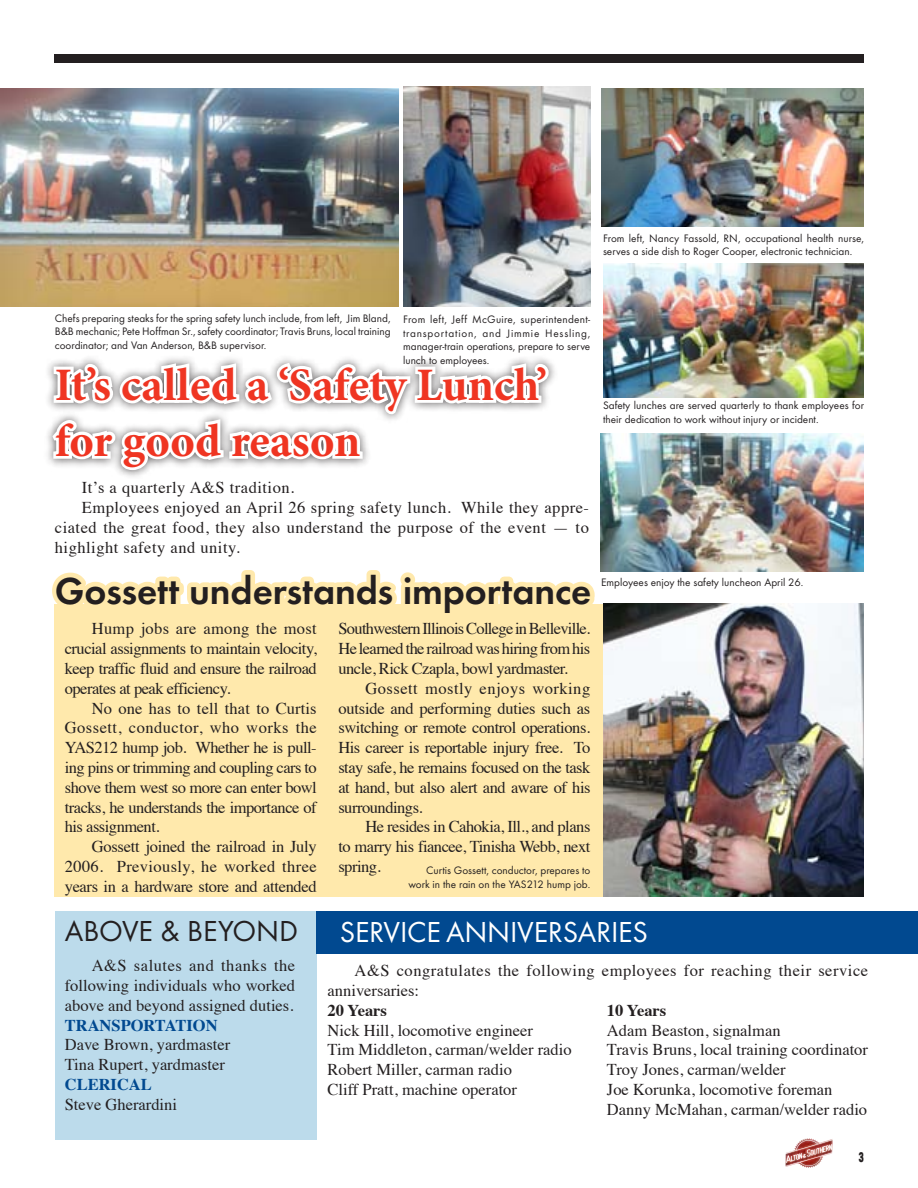
<style>
.page{position:relative;width:918px;height:1188px;background:#fff}
.page>*{position:absolute;margin:0;border:0;box-sizing:border-box;transform-origin:0 0}
.t1{font:700 46.5px/55.9px "Minion Pro";color:#ef3522}
.t2{font:700 39px "Function";letter-spacing:-.005em;color:#231f20}
.t3{font:30px "Function";color:#fff}
.t4{font:30px "Function";color:#231f20}
.t5{font:16.5px/19.8px "Times";color:#231f20;text-align:justify}
.t6{font:16.5px/19.8px "Times";letter-spacing:.03em;color:#231f20}
.t7{font:700 16.5px "Times";color:#014990}
.t8{font:700 16.5px "Times";color:#231f20}
.t9{font:700 13.5px "Eng Gothic";color:#231f20}
.t10{font:11.25px/13.5px "Function";color:#231f20}
</style>
<div class="page">
<img style="left:786px;top:1138px;width:24px;height:15px">
<div style="left:54px;top:54px;width:810px;height:9px;background:#231f20"></div>
<div style="left:55px;top:604px;width:809px;height:292px;background:#ffe9ac"></div>
<div style="left:55px;top:912px;width:262px;height:228px;background:#bcdbeb"></div>
<img style="left:601px;top:89px;width:263px;height:138px">
<img style="left:601px;top:433px;width:263px;height:139px">
<img style="left:603px;top:263px;width:261px;height:135px">
<img style="left:403px;top:87px;width:187px;height:220px">
<img style="left:0;top:89px;width:399px;height:218px">
<svg style="left:49px;top:359px;width:503px;height:114px"></svg>
<div style="left:317px;top:912px;width:601px;height:42px;background:#014990"></div>
<img style="left:603px;top:604px;width:261px;height:292px">
<svg style="left:52px;top:566px;width:551px;height:58px"></svg>
<p class="t10" style="left:603px;top:231px;width:263px">From left, Nancy Fassold, RN, occupational health nurse, serves a side dish to Roger Cooper, electronic technician.</p>
<p class="t10" style="left:55px;top:311px;width:337px;text-align:justify">Chefs preparing steaks for the spring safety lunch include, from left, Jim Bland, B&amp;B mechanic; Pete Hoffman Sr., safety coordinator; Travis Bruns, local training coordinator; and Van Anderson, B&amp;B supervisor.</p>
<h1 class="t1" style="left:55px;top:356px;width:494px">It’s called a ‘Safety Lunch’ for good reason</h1>
<p class="t10" style="left:403px;top:313px;width:189px;text-align:justify">From left, Jeff McGuire, superintendent&shy;transportation, and Jimmie Hessling, manager-train operations, prepare to serve lunch to employees.</p>
<p class="t6" style="left:82px;top:477px;width:214px">It’s a quarterly A&amp;S tradition.</p>
<p class="t6" style="left:82px;top:496px;width:509px">Employees enjoyed an April 26 spring safety lunch. While they appre-</p>
<p class="t6" style="left:55px;top:516px;width:536px">ciated the great food, they also understand the purpose of the event — to</p>
<p class="t6" style="left:55px;top:536px;width:187px">highlight safety and unity.</p>
<h2 class="t2" style="left:55px;top:568px;width:538px">Gossett understands importance</h2>
<p class="t5" style="left:65px;top:618px;width:254px;text-indent:27px">Hump jobs are among the most crucial assignments to maintain velocity, keep traffic fluid and ensure the railroad operates at peak efficiency.</p>
<p class="t5" style="left:65px;top:697px;width:254px;text-indent:27px">No one has to tell that to Curtis Gossett, conductor, who works the YAS212 hump job. Whether he is pull&shy;ing pins or trimming and coupling cars to shove them west so more can enter bowl tracks, he understands the importance of his assignment.</p>
<p class="t5" style="left:65px;top:835px;width:254px;text-indent:27px">Gossett joined the railroad in July 2006. Previously, he worked three years in a hardware store and attended</p>
<p class="t5" style="left:338px;top:618px;width:253px">Southwestern Illinois College in Belleville.<br>He learned the railroad was hiring from his uncle, Rick Czapla, bowl yardmaster.</p>
<p class="t5" style="left:338px;top:677px;width:254px;text-indent:27px">Gossett mostly enjoys working outside and performing duties such as switching or remote control operations.<br>His career is reportable injury free. To stay safe, he remains focused on the task at hand, but also alert and aware of his surroundings.</p>
<p class="t5" style="left:338px;top:816px;width:254px;text-indent:27px">He resides in Cahokia, Ill., and plans to marry his fiancee, Tinisha Webb, next spring.</p>
<p class="t10" style="left:408px;top:864px;width:184px;text-align:right">Curtis Gossett, conductor, prepares to work in the rain on the YAS212 hump job.</p>
<p class="t10" style="left:603px;top:399px;width:263px">Safety lunches are served quarterly to thank employees for their dedication to work without injury or incident.</p>
<p class="t10" style="left:601px;top:575px;width:204px">Employees enjoy the safety luncheon April 26.</p>
<h3 class="t4" style="left:65px;top:913px;width:235px">Above &amp; Beyon d</h3>
<p class="t5" style="left:65px;top:954px;width:232px;text-indent:27px">A&amp;S salutes and thanks the following individuals who worked above and beyond assigned duties.</p>
<p class="t7" style="left:65px;top:1009px;width:154px">TRANSPORTATION</p>
<p class="t5" style="left:65px;top:1033px;width:167px">Dave Brown, yardmaster<br>Tina Rupert, yardmaster</p>
<p class="t7" style="left:65px;top:1069px;width:89px">CLERICAL</p>
<p class="t5" style="left:65px;top:1093px;width:114px">Steve Gherardini</p>
<h3 class="t3" style="left:340px;top:915px;width:30px">Service</h3>
<h3 class="t3" style="left:446px;top:915px;width:35px">Anniversaries</h3>
<p class="t6" style="left:328px;top:959px;width:542px;text-indent:27px">A&amp;S congratulates the following employees for reaching their service anniversaries:</p>
<p class="t8" style="left:328px;top:994px;width:61px">20 Years</p>
<p class="t5" style="left:328px;top:1019px;width:246px;text-align:left">Nick Hill, locomotive engineer<br>Tim Middleton, carman/welder radio<br>Robert Miller, carman radio<br>Cliff Pratt, machine operator</p>
<p class="t8" style="left:607px;top:994px;width:61px">10 Years</p>
<p class="t5" style="left:607px;top:1019px;width:263px;text-align:left">Adam Beaston, signalman<br>Travis Bruns, local training coordinator<br>Troy Jones, carman/welder<br>Joe Korunka, locomotive foreman<br>Danny McMahan, carman/welder radio</p>
<p class="t9" style="left:859px;top:1148px;width:7px">3</p>
</div>
